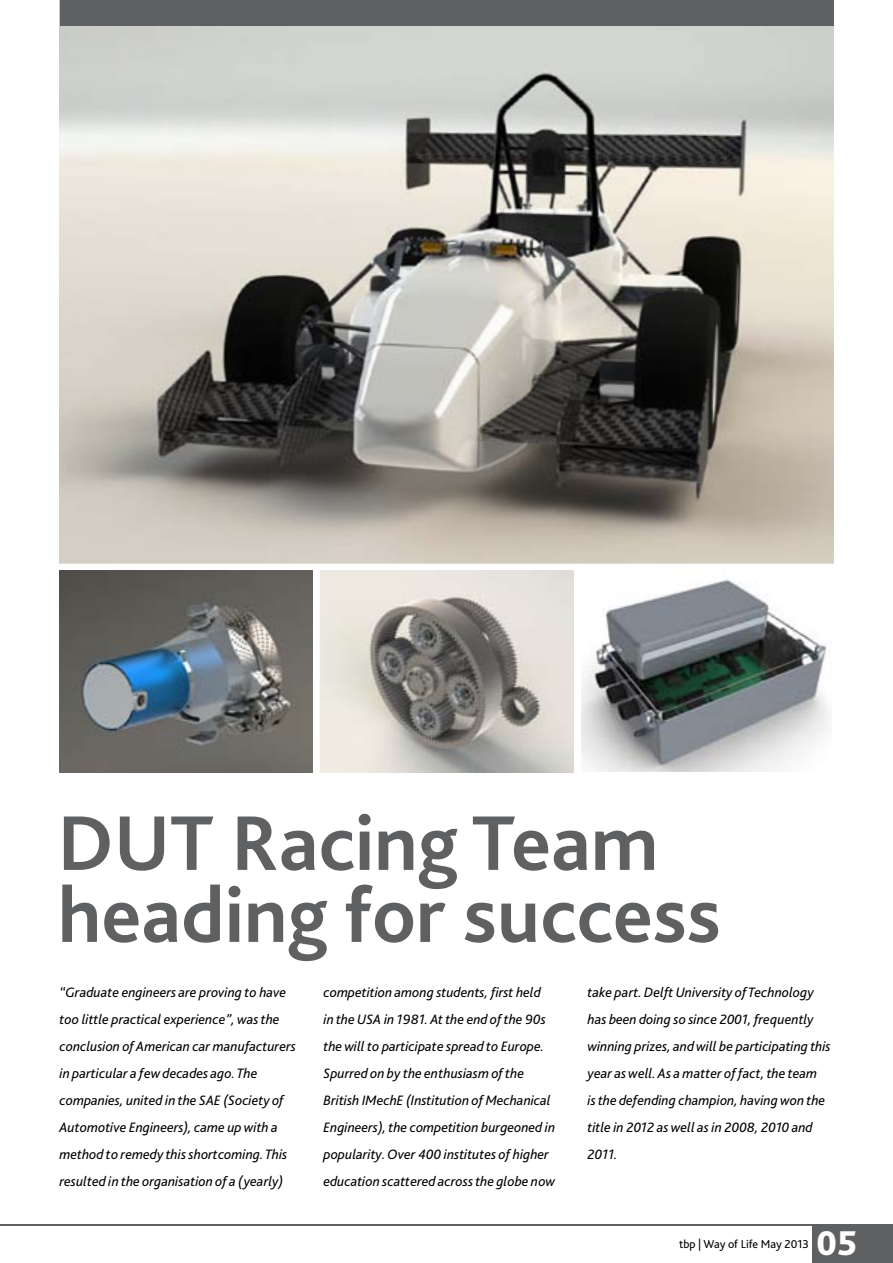
<style>
.page{position:relative;width:893px;height:1263px;background:#fff}
.page>*{position:absolute;margin:0;border:0;box-sizing:border-box;transform-origin:0 0}
.t1{font:700 81px/72px "Bliss 2";color:#5f6062}
.t2{font:800 36px "Bliss 2";color:#fff}
.t3{font:italic 14.25px/27px "Bliss 2";color:#000}
.t4{font:12px "Bliss 2";color:#000}
</style>
<div class="page">
<img style="left:581px;top:579px;width:250px;height:193px">
<img style="left:320px;top:570px;width:254px;height:203px">
<img style="left:60px;top:570px;width:253px;height:202px">
<img style="left:60px;top:26px;width:773px;height:538px">
<hr style="left:0;top:1224px;width:893px;height:1px;background:#5f6062">
<div style="left:60px;top:0;width:773px;height:26px;background:#5f6062"></div>
<div style="left:812px;top:1225px;width:81px;height:38px;background:#5f6062"></div>
<h1 class="t1" style="left:57px;top:805px;width:665px">DuT racing Team heading for success</h1>
<p class="t3" style="left:60px;top:979px;width:238px">“Graduate engineers are proving to have too little practical experience”, was the conclusion of American car manufacturers in particular a few decades ago. The companies, united in the SAE (Society of Automotive Engineers), came up with a method to remedy this shortcoming. This resulted in the organisation of a (yearly)</p>
<p class="t3" style="left:323px;top:979px;width:233px">competition among students, first held<br>in the USA in 1981. At the end of the 90s the will to participate spread to Europe.<br>Spurred on by the enthusiasm of the British IMechE (Institution of Mechanical Engineers), the competition burgeoned in popularity. Over 400 institutes of higher education scattered across the globe now</p>
<p class="t3" style="left:587px;top:979px;width:245px">take part. Delft University of Technology has been doing so since 2001, frequently winning prizes, and will be participating this year as well. As a matter of fact, the team<br>is the defending champion, having won the title in 2012 as well as in 2008, 2010 and 2011.</p>
<p class="t4" style="left:679px;top:1237px;width:131px">tbp | Way of Life May 2013</p>
<h2 class="t2" style="left:816px;top:1221px;width:42px">05</h2>
</div>
